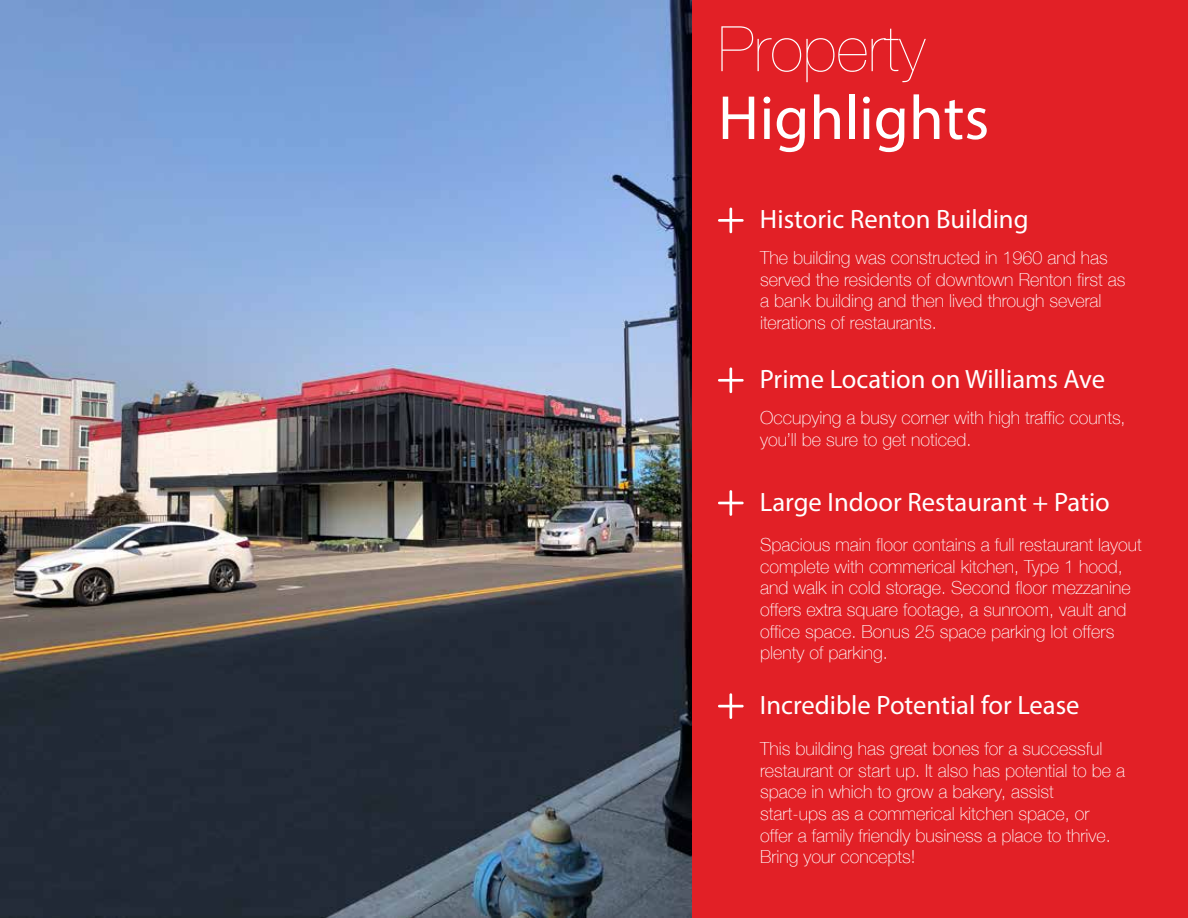
<style>
.page{position:relative;width:1188px;height:918px;background:#fff}
.page>*{position:absolute;margin:0;border:0;box-sizing:border-box;transform-origin:0 0}
.t1{font:62.85px "Myriad Pro";color:#fff}
.t2{font:200 62.85px "Helvetica Neue";color:#fff}
.t3{font:26.55px "Myriad Pro";color:#fff}
.t4{font:100 18px/21.6px "Helvetica Neue";color:#fff}
</style>
<div class="page">
<div style="left:690px;top:0;width:498px;height:918px;background:#e22026"></div>
<hr style="left:718px;top:219px;width:26px;height:3px;background:#fff">
<svg style="left:719px;top:208px;width:24px;height:24px"></svg>
<hr style="left:729px;top:208px;width:3px;height:25px;background:#fff">
<hr style="left:718px;top:379px;width:26px;height:3px;background:#fff">
<svg style="left:719px;top:368px;width:24px;height:24px"></svg>
<hr style="left:729px;top:367px;width:3px;height:26px;background:#fff">
<hr style="left:718px;top:502px;width:26px;height:2px;background:#fff">
<hr style="left:729px;top:490px;width:3px;height:26px;background:#fff">
<img style="left:0;top:0;width:692px;height:918px">
<hr style="left:718px;top:705px;width:26px;height:2px;background:#fff">
<svg style="left:719px;top:694px;width:24px;height:24px"></svg>
<hr style="left:729px;top:693px;width:3px;height:26px;background:#fff">
<h1 class="t2" style="left:718px;top:0;width:209px">Property</h1>
<h1 class="t1" style="left:718px;top:79px;width:273px">Highlights</h1>
<h2 class="t3" style="left:760px;top:203px;width:270px">Historic Renton Building</h2>
<p class="t4" style="left:760px;top:246px;width:367px">The building was constructed in 1960 and has served the residents of downtown Renton first as a bank building and then lived through several iterations of restaurants.</p>
<h2 class="t3" style="left:760px;top:363px;width:347px">Prime Location on Williams Ave</h2>
<p class="t4" style="left:760px;top:406px;width:367px">Occupying a busy corner with high traffic counts, you’ll be sure to get noticed.</p>
<h2 class="t3" style="left:760px;top:486px;width:351px">Large Indoor Restaurant + Patio</h2>
<p class="t4" style="left:760px;top:533px;width:383px">Spacious main floor contains a full restaurant layout complete with commerical kitchen, Type 1 hood, and walk in cold storage. Second floor mezzanine offers extra square footage, a sunroom, vault and office space. Bonus 25 space parking lot offers plenty of parking.</p>
<h2 class="t3" style="left:760px;top:689px;width:321px">Incredible Potential for Lease</h2>
<p class="t4" style="left:760px;top:737px;width:366px">This building has great bones for a successful restaurant or start up. It also has potential to be a space in which to grow a bakery, assist<br>start-ups as a commerical kitchen space, or offer a family friendly business a place to thrive.<br>Bring your concepts!</p>
</div>
